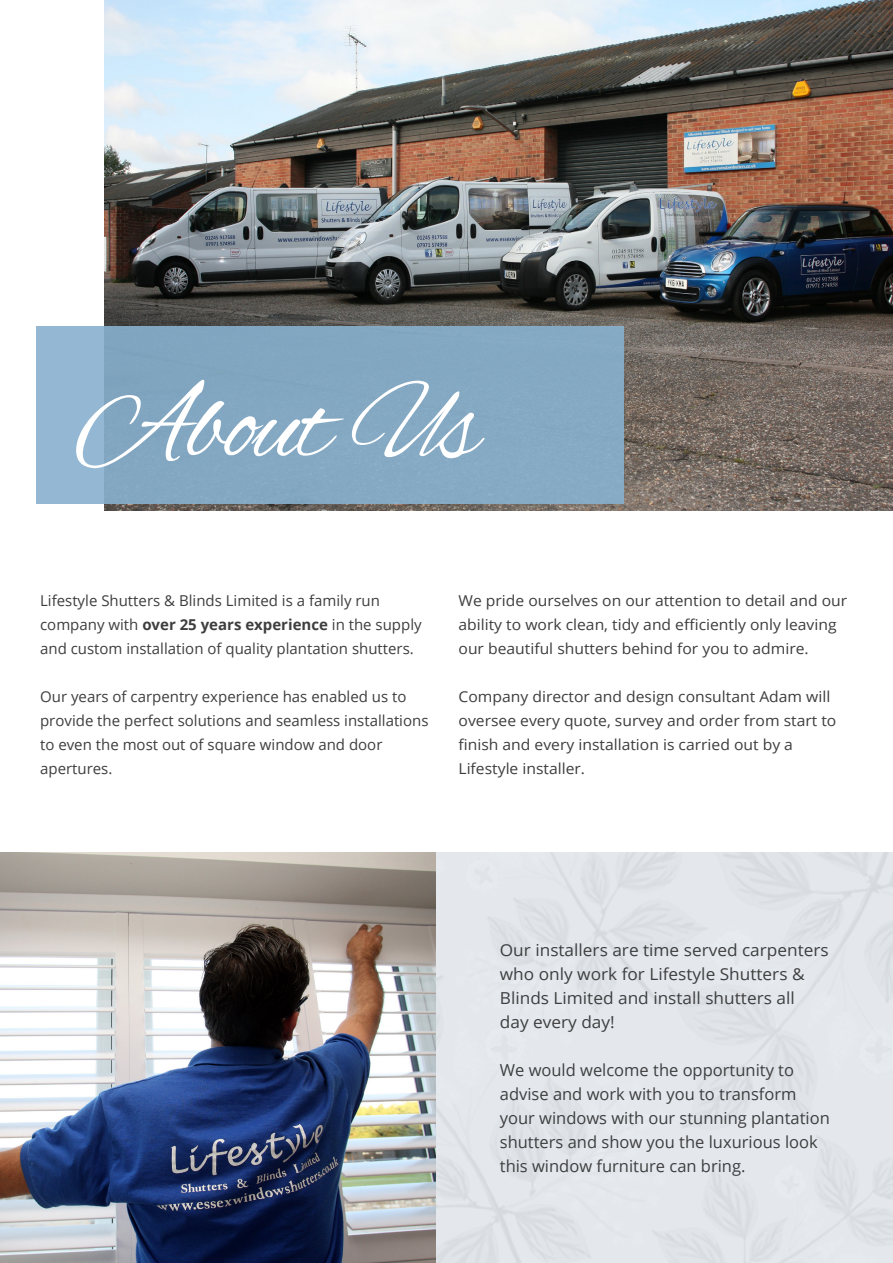
<style>
.page{position:relative;width:893px;height:1263px;background:#fff}
.page>*{position:absolute;margin:0;border:0;box-sizing:border-box;transform-origin:0 0}
.t1{font:112.5px "Alex Brush";letter-spacing:-.03em;color:#fff}
.t2{font:16.5px/24px "Open Sans";color:#3e3e3f}
.t3{font:16.5px/24px "Open Sans";color:#3e3e3f;scale:1.04 1}
.t4{font:15px/24px "Open Sans";color:#3e3e3f;scale:1.04 1}
.t5{font:15px/24px "Open Sans";color:#3e3e3f}
.s1{font-weight:700}
</style>
<div class="page">
<img style="left:105px;top:0;width:788px;height:510px">
<div style="left:36px;top:326px;width:587px;height:178px;background:linear-gradient(to right,#88adc8,#83a7c1)"></div>
<img style="left:0;top:852px;width:437px;height:411px">
<div style="left:437px;top:852px;width:456px;height:411px;background:#e5eaef"></div>
<p class="t1" style="left:76px;top:362px;width:404px">About Us</p>
<p class="t5" style="left:40px;top:588px;width:383px">Lifestyle Shutters &amp; Blinds Limited is a family run company with <span class="s1">over 25 years experience</span> in the supply and custom installation of quality plantation shutters.</p>
<p class="t5" style="left:40px;top:684px;width:390px">Our years of carpentry experience has enabled us to provide the perfect solutions and seamless installations to even the most out of square window and door apertures.</p>
<p class="t4" style="left:459px;top:588px;width:375px">We pride ourselves on our attention to detail and our ability to work clean, tidy and efficiently only leaving our beautiful shutters behind for you to admire.</p>
<p class="t4" style="left:459px;top:684px;width:365px">Company director and design consultant Adam will oversee every quote, survey and order from start to finish and every installation is carried out by a</p>
<p class="t4" style="left:459px;top:756px;width:123px">Lifestyle installer.</p>
<p class="t3" style="left:500px;top:937px;width:318px">Our installers are time served carpenters who only work for Lifestyle Shutters &amp;<br>Blinds Limited and install shutters all</p>
<p class="t3" style="left:500px;top:1009px;width:112px">day every day!</p>
<p class="t2" style="left:500px;top:1057px;width:332px">We would welcome the opportunity to advise and work with you to transform your windows with our stunning plantation shutters and show you the luxurious look this window furniture can bring.</p>
</div>
